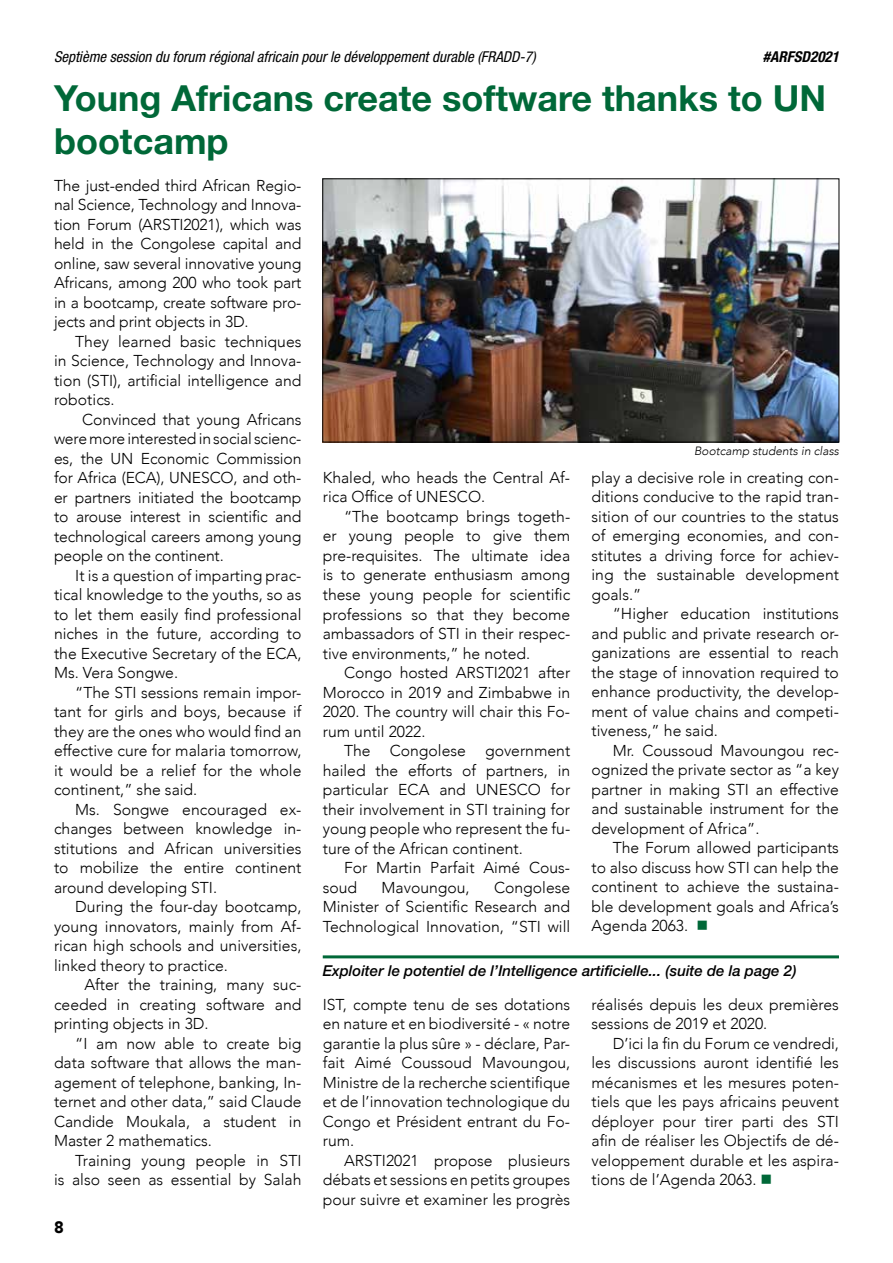
<style>
.page{position:relative;width:893px;height:1263px;background:#fff}
.page>*{position:absolute;margin:0;border:0;box-sizing:border-box;transform-origin:0 0}
.t1{font:700 36px/43.2px "Helvetica Neue LT Std";color:#006838}
.t2{font:900 16.5px "Avenir";color:#000}
.t3{font:300 15.75px/19.5px "Avenir";color:#000;text-align:justify}
.t4{font:italic condensed 15px "Helvetica Neue LT Std";color:#000}
.t5{font:italic 500 15px "Helvetica Neue LT Std";color:#000}
.t6{font:italic 700 condensed 15px "Helvetica Neue LT Std";color:#000}
.t7{font:italic 300 12px "Avenir";color:#000}
.s1{color:#006838}
</style>
<div class="page">
<hr style="left:323px;top:955px;width:516px;height:3px;background:#006838">
<img style="left:325px;top:181px;width:512px;height:259px">
<div style="left:323px;top:179px;width:516px;height:263px;border:1px solid #000"></div>
<p class="t4" style="left:54px;top:48px;width:483px">Septième session du forum régional africain pour le développement durable (FRADD-7)</p>
<p class="t6" style="left:763px;top:47px;width:78px">#ARFSD2021</p>
<h1 class="t1" style="left:54px;top:76px;width:774px">Young Africans create software thanks to UN bootcamp</h1>
<p class="t3" style="left:54px;top:175px;width:249px">The just-ended third African Regio&shy;nal Science, Technology and Innova&shy;tion Forum (ARSTI2021), which was held in the Congolese capital and online, saw several innovative young Africans, among 200 who took part in a bootcamp, create software pro&shy;jects and print objects in 3D.</p>
<p class="t3" style="left:54px;top:331px;width:249px;text-indent:21px">They learned basic techniques in Science, Technology and Innova&shy;tion (STI), artificial intelligence and robotics.</p>
<p class="t3" style="left:54px;top:409px;width:249px;text-indent:28px">Convinced that young Africans were more interested in social scienc&shy;es, the UN Economic Commission for Africa (ECA), UNESCO, and oth&shy;er partners initiated the bootcamp to arouse interest in scientific and technological careers among young people on the continent.</p>
<p class="t3" style="left:54px;top:565px;width:249px;text-indent:21px">It is a question of imparting prac&shy;tical knowledge to the youths, so as to let them easily find professional niches in the future, according to the Executive Secretary of the ECA, Ms. Vera Songwe.</p>
<p class="t3" style="left:54px;top:682px;width:249px;text-indent:21px">“The STI sessions remain impor&shy;tant for girls and boys, because if they are the ones who would find an effective cure for malaria tomorrow, it would be a relief for the whole continent,” she said.</p>
<p class="t3" style="left:54px;top:799px;width:249px;text-indent:21px">Ms. Songwe encouraged ex&shy;changes between knowledge in&shy;stitutions and African universities to mobilize the entire continent around developing STI.</p>
<p class="t3" style="left:54px;top:897px;width:249px;text-indent:21px">During the four-day bootcamp, young innovators, mainly from Af&shy;rican high schools and universities, linked theory to practice.</p>
<p class="t3" style="left:54px;top:975px;width:249px;text-indent:30px">After the training, many suc&shy;ceeded in creating software and printing objects in 3D.</p>
<p class="t3" style="left:54px;top:1033px;width:249px;text-indent:21px">“I am now able to create big data software that allows the man&shy;agement of telephone, banking, In&shy;ternet and other data,” said Claude Candide Moukala, a student in Master 2 mathematics.</p>
<p class="t3" style="left:54px;top:1150px;width:249px;text-align:right">Training young people in STI<br>is also seen as essential by Salah</p>
<p class="t7" style="left:694px;top:444px;width:146px">Bootcamp students in class</p>
<p class="t3" style="left:323px;top:468px;width:249px">Khaled, who heads the Central Af&shy;rica Office of UNESCO.</p>
<p class="t3" style="left:323px;top:507px;width:249px;text-indent:21px">“The bootcamp brings togeth&shy;er young people to give them pre-requisites. The ultimate idea is to generate enthusiasm among these young people for scientific professions so that they become ambassadors of STI in their respec&shy;tive environments,” he noted.</p>
<p class="t3" style="left:323px;top:663px;width:249px;text-indent:21px">Congo hosted ARSTI2021 after Morocco in 2019 and Zimbabwe in 2020. The country will chair this Fo&shy;rum until 2022.</p>
<p class="t3" style="left:323px;top:741px;width:249px;text-indent:21px">The Congolese government hailed the efforts of partners, in particular ECA and UNESCO for their involvement in STI training for young people who represent the fu&shy;ture of the African continent.</p>
<p class="t3" style="left:323px;top:858px;width:249px;text-indent:21px">For Martin Parfait Aimé Cous&shy;soud</p>
<p class="t3" style="left:591px;top:468px;width:249px">play a decisive role in creating con&shy;ditions conducive to the rapid tran&shy;sition of our countries to the status of emerging economies, and con&shy;stitutes a driving force for achiev&shy;ing the sustainable development goals.”</p>
<p class="t3" style="left:591px;top:604px;width:249px;text-indent:21px">“Higher education institutions and public and private research or&shy;ganizations are essential to reach the stage of innovation required to enhance productivity, the develop&shy;ment of value chains and competi&shy;tiveness,” he said.</p>
<p class="t3" style="left:591px;top:741px;width:249px;text-indent:21px">Mr. Coussoud Mavoungou rec&shy;ognized the private sector as “a key partner in making STI an effective and sustainable instrument for the development of Africa”.</p>
<p class="t3" style="left:591px;top:838px;width:249px;text-indent:21px">The Forum allowed participants to also discuss how STI can help the continent to achieve the sustaina&shy;ble development goals and Africa’s Agenda 2063. <span class="s1">■</span></p>
<p class="t5" style="left:323px;top:962px;width:475px">Exploiter le potentiel de l’Intelligence artificielle... (suite de la page 2)</p>
<p class="t3" style="left:323px;top:994px;width:249px">IST, compte tenu de ses dotations en nature et en biodiversité - « notre garantie la plus sûre » - déclare, Par&shy;fait Aimé Coussoud Mavoungou, Ministre de la recherche scientifique et de l’innovation technologique du Congo et Président entrant du Fo&shy;rum.</p>
<p class="t3" style="left:323px;top:1150px;width:249px;text-indent:21px">ARSTI2021 propose plusieurs débats et sessions en petits groupes pour suivre et examiner les progrès</p>
<p class="t3" style="left:323px;top:877px;width:249px;text-indent:171px">Congolese Minister of Scientific Research and Technological Innovation, “STI will</p>
<p class="t3" style="left:382px;top:877px;width:90px">Mavoungou,</p>
<p class="t3" style="left:591px;top:994px;width:249px">réalisés depuis les deux premières sessions de 2019 et 2020.</p>
<p class="t3" style="left:591px;top:1033px;width:249px;text-indent:21px">D’ici la fin du Forum ce vendredi, les discussions auront identifié les mécanismes et les mesures poten&shy;tiels que les pays africains peuvent déployer pour tirer parti des STI afin de réaliser les Objectifs de dé&shy;veloppement durable et les aspira&shy;tions de l’Agenda 2063. <span class="s1">■</span></p>
<p class="t2" style="left:54px;top:1213px;width:11px">8</p>
</div>
